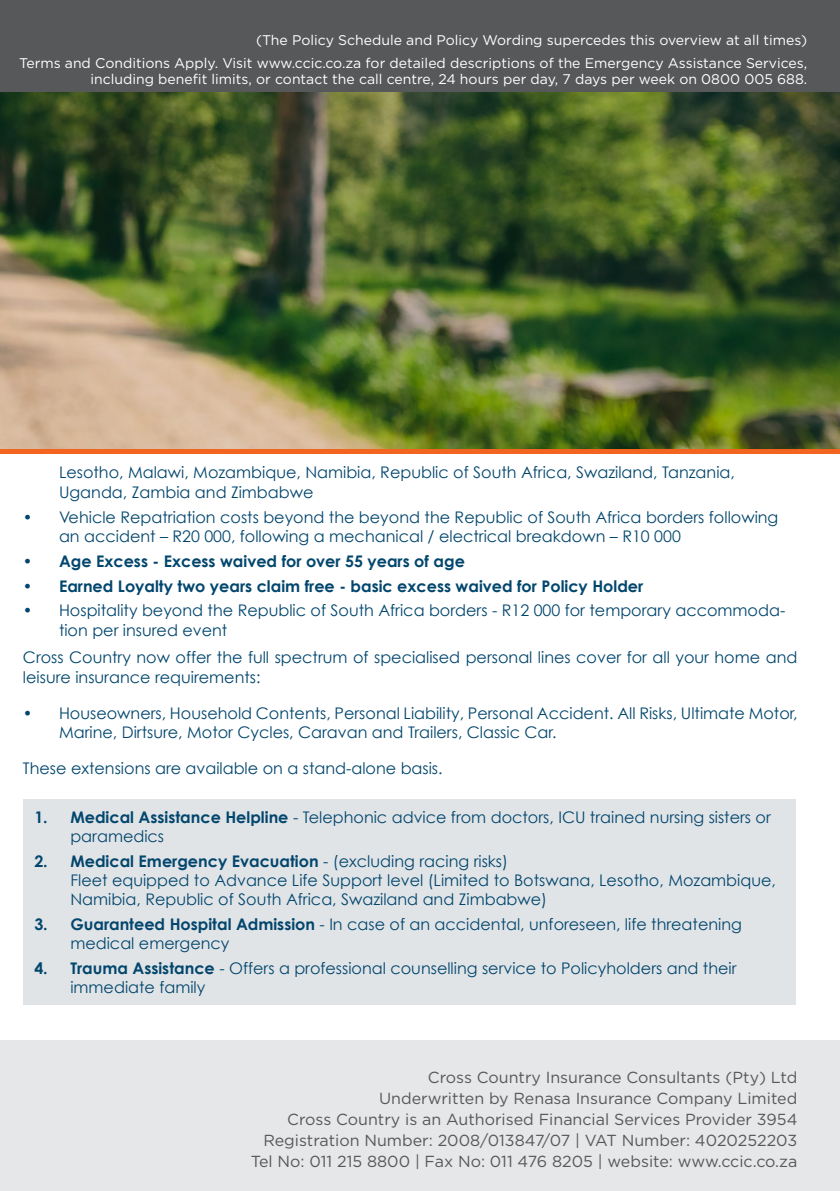
<style>
.page{position:relative;width:840px;height:1191px;background:#fff}
.page>*{position:absolute;margin:0;border:0;box-sizing:border-box;transform-origin:0 0}
.t1{font:16px/19.2px "Century Gothic";color:#02466d}
.t2{font:16px "Gotham";color:#57585a}
.t3{font:700 16px "Century Gothic";color:#02466d}
.t4{font:14px/16.8px "Gotham";color:#fff;text-align:right}
.s1{font-weight:700}
</style>
<div class="page">
<div style="left:0;top:1040px;width:839px;height:151px;background:#e6e7e9"></div>
<div style="left:0;top:0;width:839px;height:92px;background:#57585a"></div>
<svg style="left:0;top:448px;width:839px;height:6px;background:#e26b2a"></svg>
<div style="left:23px;top:799px;width:772px;height:205px;background:#e1e4e7"></div>
<img style="left:0;top:92px;width:839px;height:356px">
<p class="t4" style="left:256px;top:31px;width:552px">(The Policy Schedule and Policy Wording supercedes this overview at all times)</p>
<p class="t4" style="left:19px;top:54px;width:789px">Terms and Conditions Apply. Visit www.ccic.co.za for detailed descriptions of the Emergency Assistance Services, including benefit limits, or contact the call centre, 24 hours per day, 7 days per week on 0800 005 688.</p>
<p class="t1" style="left:59px;top:463px;width:677px">Lesotho, Malawi, Mozambique, Namibia, Republic of South Africa, Swaziland, Tanzania,<br>Uganda, Zambia and Zimbabwe</p>
<p class="t1" style="left:59px;top:507px;width:720px;text-indent:-36px">• Vehicle Repatriation costs beyond the beyond the Republic of South Africa borders following an accident – R20 000, following a mechanical / electrical breakdown – R10 000</p>
<p class="t3" style="left:23px;top:551px;width:443px">• Age Excess - Excess waived for over 55 years of age</p>
<p class="t3" style="left:23px;top:575px;width:621px">• Earned Loyalty two years claim free - basic excess waived for Policy Holder</p>
<p class="t1" style="left:59px;top:601px;width:727px;text-indent:-36px">• Hospitality beyond the Republic of South Africa borders - R12 000 for temporary accommoda&shy;tion per insured event</p>
<p class="t1" style="left:23px;top:647px;width:775px">Cross Country now offer the full spectrum of specialised personal lines cover for all your home and leisure insurance requirements:</p>
<p class="t1" style="left:59px;top:703px;width:739px;text-indent:-36px">• Houseowners, Household Contents, Personal Liability, Personal Accident. All Risks, Ultimate Motor,<br>Marine, Dirtsure, Motor Cycles, Caravan and Trailers, Classic Car.</p>
<p class="t1" style="left:23px;top:758px;width:421px">These extensions are available on a stand-alone basis.</p>
<p class="t1" style="left:70px;top:807px;width:701px;text-indent:-36px"><span class="s1">1. Medical Assistance Helpline</span> - Telephonic advice from doctors, ICU trained nursing sisters or paramedics</p>
<p class="t1" style="left:70px;top:851px;width:706px;text-indent:-36px"><span class="s1">2. Medical Emergency Evacuation</span> - (excluding racing risks)<br>Fleet equipped to Advance Life Support level (Limited to Botswana, Lesotho, Mozambique,<br>Namibia, Republic of South Africa, Swaziland and Zimbabwe)</p>
<p class="t1" style="left:70px;top:914px;width:672px;text-indent:-36px"><span class="s1">3. Guaranteed Hospital Admission</span> - In case of an accidental, unforeseen, life threatening medical emergency</p>
<p class="t1" style="left:70px;top:958px;width:667px;text-indent:-36px"><span class="s1">4. Trauma Assistance</span> - Offers a professional counselling service to Policyholders and their immediate family</p>
<p class="t2" style="left:427px;top:1067px;width:371px">Cross Country Insurance Consultants (Pty) Ltd</p>
<p class="t2" style="left:379px;top:1088px;width:419px">Underwritten by Renasa Insurance Company Limited</p>
<p class="t2" style="left:287px;top:1109px;width:511px">Cross Country is an Authorised Financial Services Provider 3954</p>
<p class="t2" style="left:263px;top:1130px;width:535px">Registration Number: 2008/013847/07 | VAT Number: 4020252203</p>
<p class="t2" style="left:251px;top:1151px;width:548px">Tel No: 011 215 8800 | Fax No: 011 476 8205 | website: www.ccic.co.za</p>
</div>
